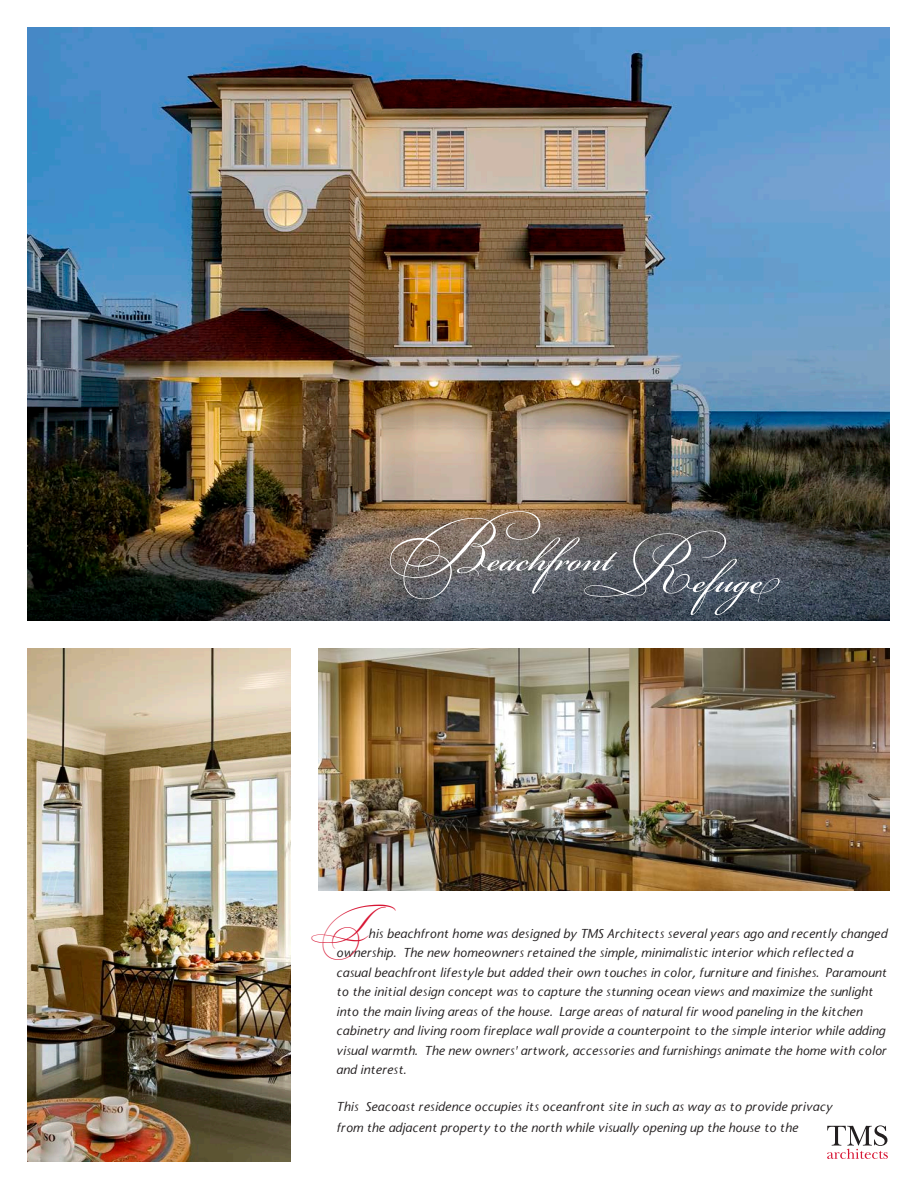
<style>
.page{position:relative;width:918px;height:1188px;background:#fff}
.page>*{position:absolute;margin:0;border:0;box-sizing:border-box;transform-origin:0 0}
.t1{font:57.6px "Bickham Script Pro";color:#fff}
.t2{font:36px "Bickham Script Fancy 2";color:#d71634}
.t3{font:italic 12.6px/19.5px "Stone Sans";letter-spacing:.015em;color:#231f20}
.s1{font-family:"Bickham Script Fancy 2"}
</style>
<div class="page">
<img style="left:318px;top:648px;width:572px;height:243px">
<img style="left:27px;top:27px;width:863px;height:594px">
<img style="left:27px;top:648px;width:264px;height:513px">
<svg style="left:827px;top:1125px;width:61px;height:34px"></svg>
<p class="t1" style="left:383px;top:517px;width:231px"><span class="s1">B</span>eachfront</p>
<p class="t1" style="left:585px;top:538px;width:193px"><span class="s1">R</span>efuge</p>
<p class="t2" style="left:307px;top:906px;width:90px">T</p>
<p class="t3" style="left:336px;top:925px;width:552px;text-indent:32px">his beachfront home was designed by TMS Architects several years ago and recently changed ownership. The new homeowners retained the simple, minimalistic interior which reflected a casual beachfront lifestyle but added their own touches in color, furniture and finishes. Paramount to the initial design concept was to capture the stunning ocean views and maximize the sunlight into the main living areas of the house. Large areas of natural fir wood paneling in the kitchen cabinetry and living room fireplace wall provide a counterpoint to the simple interior while adding visual warmth. The new owners' artwork, accessories and furnishings animate the home with color and interest.</p>
<p class="t3" style="left:336px;top:1097px;width:497px;line-height:20.7px">This Seacoast residence occupies its oceanfront site in such as way as to provide privacy from the adjacent property to the north while visually opening up the house to the</p>
</div>
